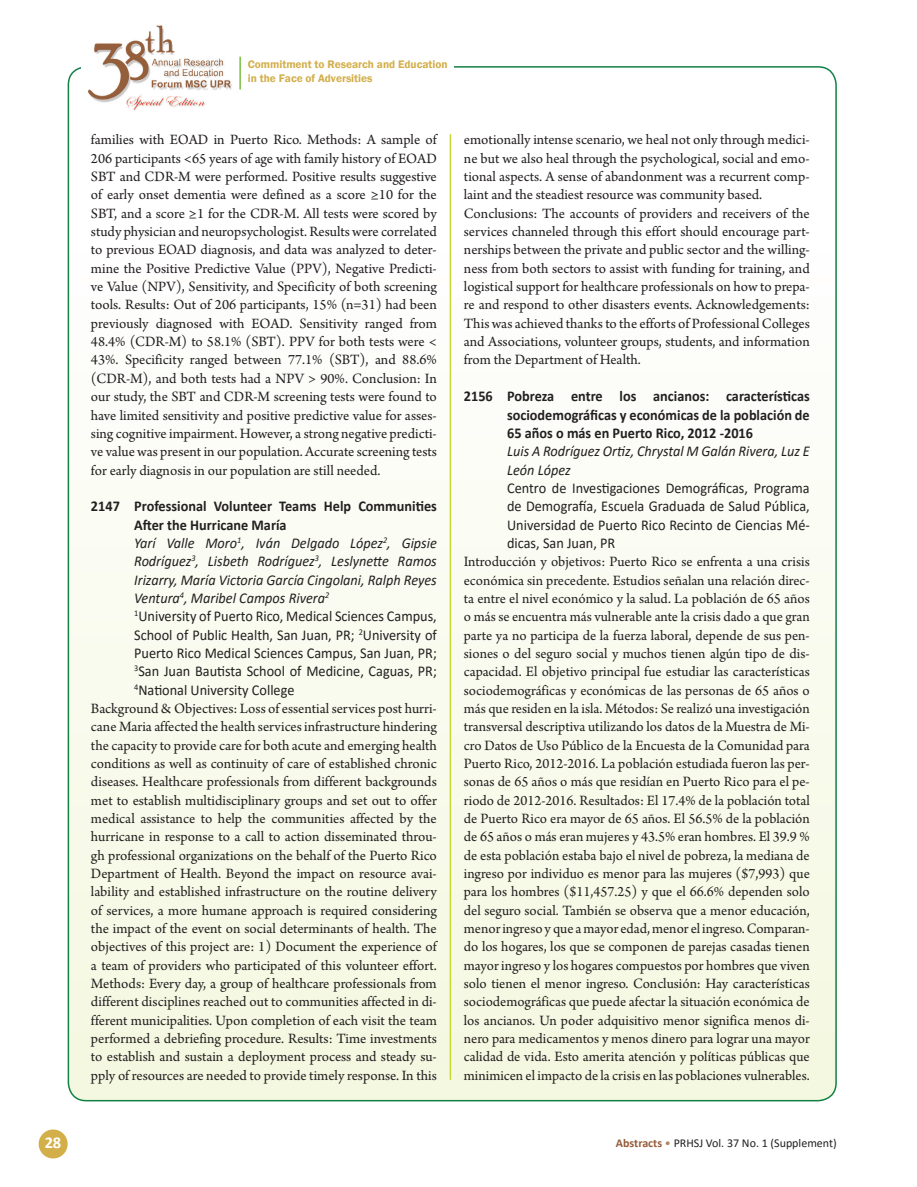
<style>
.page{position:relative;width:917px;height:1187px;background:#fff}
.page>*{position:absolute;margin:0;border:0;box-sizing:border-box;transform-origin:0 0}
.t1{font:700 16.5px "Calibri";color:#fff}
.t2{font:15px/18.3px "Arno Pro";color:#231f20;text-align:justify}
.t3{font:15px/18.3px "Calibri";color:#231f20;scale:.95 1}
.t4{font:700 15px/18.3px "Calibri";color:#231f20;text-align:justify;scale:.95 1}
.t5{font:italic 15px/18.3px "Calibri";color:#231f20;scale:.95 1}
.t6{font:12px "Calibri";color:#231f20}
.t7{font:600 11.25px/13.5px "Franklin Gothic";color:#d3af4a}
.s1{font-weight:700}
.s2{font-style:italic}
.s3{font-weight:700;color:#955e3b}
.s4{color:#ae8365}
</style>
<div class="page">
<div style="left:68px;top:67px;width:767px;height:1033px;background:linear-gradient(to bottom,#fff,#f4f8e0);border-radius:18px"></div>
<div style="left:82px;top:22px;width:170px;height:97px;background:#fff"></div>
<div style="left:39px;top:1129px;width:29px;height:29px;background:#d3af4a;border-radius:50%"></div>
<img style="left:87px;top:25px;width:145px;height:86px">
<hr style="left:449px;top:134px;width:2px;height:945px;background:#cad733">
<div style="left:248px;top:57px;width:206px;height:29px;background:#fff"></div>
<hr style="left:239px;top:57px;width:2px;height:32px;background:#7bc044">
<p class="t7" style="left:248px;top:58px;width:201px">Commitment to Research and Education in the Face of Adversities</p>
<p class="t2" style="left:91px;top:131px;width:347px">families with EOAD in Puerto Rico. Methods: A sample of 206 participants &lt;65 years of age with family history of EOAD SBT and CDR-M were performed. Positive results suggestive of early onset dementia were defined as a score ≥10 for the SBT, and a score ≥1 for the CDR-M. All tests were scored by study physician and neuropsychologist. Results were correlated to previous EOAD diagnosis, and data was analyzed to deter&shy;mine the Positive Predictive Value (PPV), Negative Predicti&shy;ve Value (NPV), Sensitivity, and Specificity of both screening tools. Results: Out of 206 participants, 15% (n=31) had been previously diagnosed with EOAD. Sensitivity ranged from 48.4% (CDR-M) to 58.1% (SBT). PPV for both tests were &lt; 43%. Specificity ranged between 77.1% (SBT), and 88.6% (CDR-M), and both tests had a NPV &gt; 90%. Conclusion: In our study, the SBT and CDR-M screening tests were found to have limited sensitivity and positive predictive value for asses&shy;sing cognitive impairment. However, a strong negative predicti&shy;ve value was present in our population. Accurate screening tests for early diagnosis in our population are still needed.</p>
<p class="t3" style="left:134px;top:496px;width:320px;text-indent:-43px"><span class="s1">2147 Professional Volunteer Teams Help Communities After the Hurricane María<br></span><span class="s2">Yarí Valle Moro</span><sup>1</sup><span class="s2">, Iván Delgado López</span><sup>2</sup><span class="s2">, Gipsie Rodríguez</span><sup>3</sup><span class="s2">, Lisbeth Rodríguez</span><sup>3</sup><span class="s2">, Leslynette Ramos Irizarry, María Victoria García Cingolani, Ralph Reyes Ventura</span><sup>4</sup><span class="s2">, Maribel Campos Rivera</span><sup>2<br></sup><sup>1</sup>University of Puerto Rico, Medical Sciences Campus, School of Public Health, San Juan, PR; <sup>2</sup>University of Puerto Rico Medical Sciences Campus, San Juan, PR; <sup>3</sup>San Juan Bautista School of Medicine, Caguas, PR; <sup>4</sup>National University College</p>
<p class="t2" style="left:91px;top:700px;width:347px">Background &amp; Objectives: Loss of essential services post hurri&shy;cane Maria affected the health services infrastructure hindering the capacity to provide care for both acute and emerging health conditions as well as continuity of care of established chronic diseases. Healthcare professionals from different backgrounds met to establish multidisciplinary groups and set out to offer medical assistance to help the communities affected by the hurricane in response to a call to action disseminated throu&shy;gh professional organizations on the behalf of the Puerto Rico Department of Health. Beyond the impact on resource avai&shy;lability and established infrastructure on the routine delivery of services, a more humane approach is required considering the impact of the event on social determinants of health. The objectives of this project are: 1) Document the experience of a team of providers who participated of this volunteer effort.<br>Methods: Every day, a group of healthcare professionals from different disciplines reached out to communities affected in di&shy;fferent municipalities. Upon completion of each visit the team performed a debriefing procedure. Results: Time investments to establish and sustain a deployment process and steady su&shy;pply of resources are needed to provide timely response. In this</p>
<p class="t2" style="left:464px;top:131px;width:347px;text-align:left">emotionally intense scenario, we heal not only through medici&shy;ne but we also heal through the psychological, social and emo&shy;tional aspects. A sense of abandonment was a recurrent comp&shy;laint and the steadiest resource was community based.<br>Conclusions: The accounts of providers and receivers of the services channeled through this effort should encourage part&shy;nerships between the private and public sector and the willing&shy;ness from both sectors to assist with funding for training, and logistical support for healthcare professionals on how to prepa&shy;re and respond to other disasters events. Acknowledgements:<br>This was achieved thanks to the efforts of Professional Colleges and Associations, volunteer groups, students, and information from the Department of Health.</p>
<p class="t4" style="left:507px;top:386px;width:320px;text-indent:-43px">2156 Pobreza entre los ancianos: características sociodemográficas y económicas de la población de 65 años o más en Puerto Rico, 2012 -2016</p>
<p class="t5" style="left:507px;top:441px;width:320px">Luis A Rodríguez Ortiz, Chrystal M Galán Rivera, Luz E<br>León López</p>
<p class="t3" style="left:507px;top:478px;width:320px;text-align:justify">Centro de Investigaciones Demográficas, Programa de Demografía, Escuela Graduada de Salud Pública, Universidad de Puerto Rico Recinto de Ciencias Mé&shy;dicas, San Juan, PR</p>
<p class="t2" style="left:464px;top:553px;width:347px">Introducción y objetivos: Puerto Rico se enfrenta a una crisis económica sin precedente. Estudios señalan una relación direc&shy;ta entre el nivel económico y la salud. La población de 65 años o más se encuentra más vulnerable ante la crisis dado a que gran parte ya no participa de la fuerza laboral, depende de sus pen&shy;siones o del seguro social y muchos tienen algún tipo de dis&shy;capacidad. El objetivo principal fue estudiar las características sociodemográficas y económicas de las personas de 65 años o más que residen en la isla. Métodos: Se realizó una investigación transversal descriptiva utilizando los datos de la Muestra de Mi&shy;cro Datos de Uso Público de la Encuesta de la Comunidad para Puerto Rico, 2012-2016. La población estudiada fueron las per&shy;sonas de 65 años o más que residían en Puerto Rico para el pe&shy;riodo de 2012-2016. Resultados: El 17.4% de la población total de Puerto Rico era mayor de 65 años. El 56.5% de la población de 65 años o más eran mujeres y 43.5% eran hombres. El 39.9 % de esta población estaba bajo el nivel de pobreza, la mediana de ingreso por individuo es menor para las mujeres ($7,993) que para los hombres ($11,457.25) y que el 66.6% dependen solo del seguro social. También se observa que a menor educación, menor ingreso y que a mayor edad, menor el ingreso. Comparan&shy;do los hogares, los que se componen de parejas casadas tienen mayor ingreso y los hogares compuestos por hombres que viven solo tienen el menor ingreso. Conclusión: Hay características sociodemográficas que puede afectar la situación económica de los ancianos. Un poder adquisitivo menor significa menos di&shy;nero para medicamentos y menos dinero para lograr una mayor calidad de vida. Esto amerita atención y políticas públicas que minimicen el impacto de la crisis en las poblaciones vulnerables.</p>
<p class="t1" style="left:45px;top:1130px;width:18px">28</p>
<p class="t6" style="left:615px;top:1134px;width:222px"><span class="s3">Abstracts</span> <span class="s4">•</span> PRHSJ Vol. 37 No. 1 (Supplement)</p>
</div>
